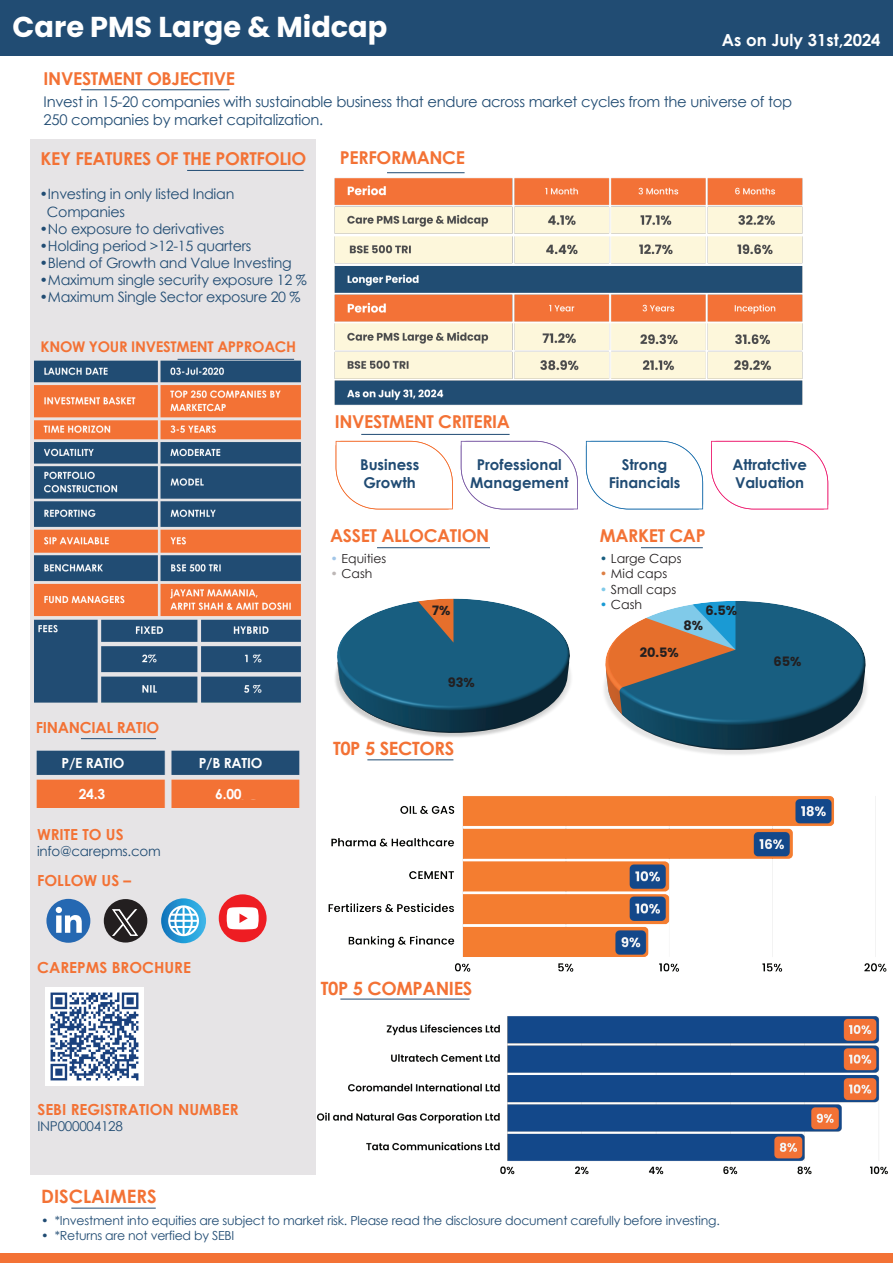
<style>
.page{position:relative;width:893px;height:1263px;background:#fff}
.page>*{position:absolute;margin:0;border:0;box-sizing:border-box;transform-origin:0 0}
.t1{font:700 28.8px "Poppins";color:#fff}
.t2{font:700 18.45px "Century Gothic";color:#f37235}
.t3{font:700 18.3px "Century Gothic";letter-spacing:-.02em;color:#f37235}
.t4{font:700 17.7px "Century Gothic";letter-spacing:-.02em;color:#f37235}
.t5{font:700 16.65px "Century Gothic";color:#fff}
.t6{font:700 15.3px "Century Gothic";color:#f37235}
.t7{font:700 15.3px "Century Gothic";letter-spacing:-.02em;color:#f37235}
.t8{font:700 14.85px/17.9px "Century Gothic";color:#204b73}
.t9{font:14.7px/17.7px "Century Gothic";letter-spacing:-.02em;color:#214c73}
.t10{font:700 14.7px "Century Gothic";letter-spacing:-.02em;color:#f37235}
.t11{font:14.25px/17.1px "Century Gothic";letter-spacing:-.02em;color:#214c73}
.t12{font:700 13.8px "Century Gothic";letter-spacing:-.02em;color:#fff}
.t13{font:700 13.8px "Poppins";color:#231f20}
.t14{font:13.5px "Century Gothic";letter-spacing:-.02em;color:#214c73}
.t15{font:700 12.9px "Poppins";color:#231f20}
.t16{font:12.6px "Century Gothic";color:#231f20}
.t17{font:12.45px "Century Gothic";letter-spacing:-.02em;color:#214c73}
.t18{font:12.45px "Century Gothic";color:#231f20}
.s1{color:#a2c6e8}
.s2{color:#bdb7b6}
.s3{color:#185e80}
.s4{color:#dd7f44}
.s5{color:#80cae9}
.s6{color:#1a9ad4}
</style>
<div class="page">
<hr style="left:71px;top:1208px;width:85px;height:1px;background:#204b73">
<div style="left:30px;top:139px;width:286px;height:1036px;background:#e6e4e6"></div>
<svg style="left:344px;top:493px;width:109px;height:16px"></svg>
<svg style="left:469px;top:493px;width:109px;height:16px"></svg>
<svg style="left:595px;top:493px;width:108px;height:16px"></svg>
<svg style="left:720px;top:493px;width:108px;height:16px"></svg>
<hr style="left:187px;top:170px;width:116px;height:1px;background:#204b73">
<hr style="left:81px;top:738px;width:75px;height:1px;background:#204b73">
<hr style="left:81px;top:89px;width:148px;height:1px;background:#204b73">
<hr style="left:641px;top:547px;width:61px;height:1px;background:#204b73">
<hr style="left:377px;top:547px;width:113px;height:1px;background:#204b73">
<img style="left:36px;top:750px;width:241px;height:58px">
<div style="left:199px;top:784px;width:74px;height:15px;background:#f37235"></div>
<div style="left:184px;top:755px;width:100px;height:17px;background:#214c73"></div>
<div style="left:43px;top:755px;width:115px;height:17px;background:#214c73"></div>
<div style="left:45px;top:785px;width:113px;height:17px;background:#f37235"></div>
<img style="left:46px;top:988px;width:97px;height:97px">
<img style="left:604px;top:601px;width:263px;height:126px">
<div style="left:0;top:1254px;width:892px;height:9px;background:#f37235"></div>
<div style="left:46px;top:899px;width:44px;height:44px;background:#2568b2;border-radius:50%"></div>
<svg style="left:56px;top:907px;width:26px;height:26px"></svg>
<div style="left:104px;top:899px;width:43px;height:44px;background:#231f20;border-radius:50%"></div>
<svg style="left:112px;top:909px;width:26px;height:27px"></svg>
<svg style="left:161px;top:898px;width:45px;height:45px"></svg>
<svg style="left:168px;top:905px;width:31px;height:31px"></svg>
<img style="left:34px;top:358px;width:267px;height:345px">
<div style="left:219px;top:894px;width:47px;height:48px;background:#ee1d23;border-radius:50%"></div>
<svg style="left:227px;top:907px;width:31px;height:22px"></svg>
<img style="left:335px;top:598px;width:236px;height:129px">
<div style="left:0;top:0;width:892px;height:56px;background:#214c73"></div>
<img style="left:210px;top:90px;width:619px;height:403px">
<img style="left:277px;top:727px;width:599px;height:215px">
<img style="left:313px;top:942px;width:578px;height:312px">
<h1 class="t1" style="left:13px;top:10px;width:376px">Care PMS Large &amp; Midcap</h1>
<p class="t4" style="left:44px;top:65px;width:193px">INVESTMENT OBJECTIVE</p>
<p class="t5" style="left:721px;top:27px;width:160px">As on July 31st,2024</p>
<p class="t9" style="left:44px;top:93px;width:750px">Invest in 15-20 companies with sustainable business that endure across market cycles from the universe of top<br>250 companies by market capitalization.</p>
<p class="t4" style="left:40px;top:145px;width:267px">KEY FEATURES OF THE PORTFOLIO</p>
<p class="t11" style="left:47px;top:186px;width:189px;text-indent:-7px">•Investing in only listed Indian<br>Companies</p>
<p class="t11" style="left:40px;top:220px;width:186px">•No exposure to derivatives</p>
<p class="t11" style="left:40px;top:237px;width:213px">•Holding period &gt;12-15 quarters</p>
<p class="t11" style="left:40px;top:254px;width:254px">•Blend of Growth and Value Investing</p>
<p class="t11" style="left:40px;top:271px;width:269px">•Maximum single security exposure 12 %</p>
<p class="t11" style="left:40px;top:288px;width:262px">•Maximum Single Sector exposure 20 %</p>
<p class="t10" style="left:40px;top:336px;width:257px">KNOW YOUR INVESTMENT APPROACH</p>
<p class="t4" style="left:340px;top:144px;width:126px">PERFORMANCE</p>
<p class="t7" style="left:36px;top:716px;width:125px">FINANCIAL RATIO</p>
<p class="t12" style="left:61px;top:753px;width:64px">P/E RATIO</p>
<p class="t12" style="left:79px;top:784px;width:28px">24.3</p>
<p class="t6" style="left:37px;top:823px;width:88px">WRITE TO US</p>
<p class="t14" style="left:37px;top:842px;width:125px">info@carepms.com</p>
<p class="t6" style="left:37px;top:869px;width:95px">FOLLOW US –</p>
<p class="t12" style="left:199px;top:753px;width:65px">P/B RATIO</p>
<p class="t12" style="left:215px;top:784px;width:28px">6.00</p>
<p class="t4" style="left:335px;top:408px;width:177px">INVESTMENT CRITERIA</p>
<p class="t8" style="left:360px;top:455px;width:61px">Business<br>Growth</p>
<p class="t8" style="left:470px;top:455px;width:100px;text-align:center">Professional<br>Management</p>
<p class="t8" style="left:608px;top:455px;width:73px;text-align:center">Strong<br>Financials</p>
<p class="t8" style="left:732px;top:455px;width:76px">Attratctive<br>Valuation</p>
<p class="t4" style="left:330px;top:522px;width:161px">ASSET ALLOCATION</p>
<p class="t18" style="left:330px;top:550px;width:57px"><span class="s1">•</span> Equities</p>
<p class="t18" style="left:330px;top:565px;width:43px"><span class="s2">•</span> Cash</p>
<p class="t4" style="left:599px;top:522px;width:107px">MARKET CAP</p>
<p class="t16" style="left:600px;top:550px;width:83px"><span class="s3">•</span> Large Caps</p>
<p class="t16" style="left:600px;top:565px;width:69px"><span class="s4">•</span> Mid caps</p>
<p class="t16" style="left:600px;top:580px;width:78px"><span class="s5">•</span> Small caps</p>
<p class="t16" style="left:600px;top:595px;width:44px"><span class="s6">•</span> Cash</p>
<p class="t13" style="left:431px;top:602px;width:23px">5%</p>
<p class="t15" style="left:705px;top:603px;width:33px">6.5%</p>
<p class="t15" style="left:432px;top:603px;width:20px">7%</p>
<p class="t15" style="left:448px;top:675px;width:29px">93%</p>
<p class="t13" style="left:434px;top:677px;width:31px">95%</p>
<p class="t3" style="left:333px;top:735px;width:123px">T0P 5 SECTORS</p>
<p class="t15" style="left:683px;top:618px;width:21px">8%</p>
<p class="t15" style="left:639px;top:645px;width:41px">20.5%</p>
<p class="t15" style="left:773px;top:654px;width:29px">65%</p>
<p class="t6" style="left:37px;top:955px;width:155px">CAREPMS BROCHURE</p>
<p class="t3" style="left:321px;top:974px;width:153px">T0P 5 COMPANIES</p>
<p class="t6" style="left:37px;top:1098px;width:203px">SEBI REGISTRATION NUMBER</p>
<p class="t14" style="left:37px;top:1117px;width:87px">INP000004128</p>
<p class="t2" style="left:41px;top:1182px;width:117px">DISCLAIMERS</p>
<p class="t17" style="left:41px;top:1212px;width:680px">• *Investment into equities are subject to market risk. Please read the disclosure document carefully before investing.</p>
<p class="t17" style="left:41px;top:1227px;width:195px">• *Returns are not verfied by SEBI</p>
</div>
